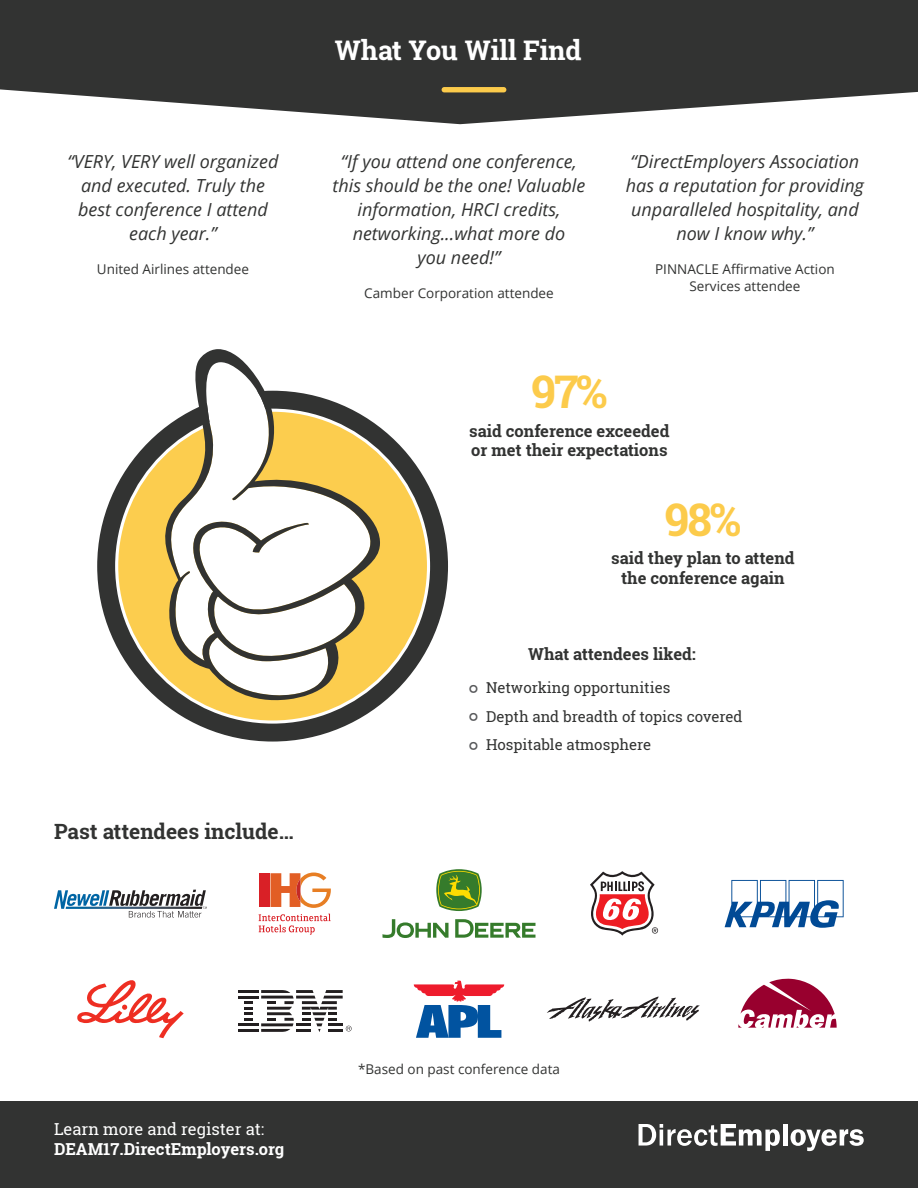
<style>
.page{position:relative;width:918px;height:1188px;background:#fff}
.page>*{position:absolute;margin:0;border:0;box-sizing:border-box;transform-origin:0 0}
.number_callouts{font:700 45px "Roboto Slab";color:#fccb4b}
.t1{font:700 27px "Roboto Slab";color:#fff}
.t2{font:700 21px "Roboto Slab";color:#323332}
.quote{font:italic 18px/24px "Open Sans";color:#323332;text-align:center}
.t3{font:700 16.5px/19.8px "Roboto Slab";color:#323332;text-align:center}
.t4{font:700 16.5px/19.8px "Roboto Slab";color:#fff}
.t5{font:15px "Roboto Slab";color:#323332}
.cite{font:13.5px/16.2px "Open Sans";color:#323332;text-align:center}
.s1{font-family:"Helvetica Neue LT Std";font-stretch:condensed;font-size:27px;color:#57585a}
.s2{font-weight:400}
</style>
<div class="page">
<div style="left:97px;top:391px;width:351px;height:351px;background:#323332;border-radius:50%"></div>
<div style="left:117px;top:410px;width:312px;height:312px;background:#fccd4e;border-radius:50%"></div>
<svg style="left:161px;top:349px;width:219px;height:355px;fill:#fff"></svg>
<svg style="left:455px;top:919px;width:81px;height:19px"></svg>
<svg style="left:382px;top:919px;width:67px;height:19px"></svg>
<svg style="left:436px;top:869px;width:46px;height:42px;background:#749e41"></svg>
<svg style="left:54px;top:890px;width:153px;height:28px"></svg>
<svg style="left:725px;top:880px;width:119px;height:48px"></svg>
<svg style="left:590px;top:871px;width:68px;height:65px"></svg>
<svg style="left:259px;top:914px;width:72px;height:21px"></svg>
<svg style="left:270px;top:873px;width:61px;height:35px"></svg>
<div style="left:259px;top:873px;width:10px;height:34px;background:#d92026"></div>
<svg style="left:414px;top:981px;width:90px;height:57px"></svg>
<svg style="left:77px;top:980px;width:107px;height:58px"></svg>
<svg style="left:738px;top:978px;width:99px;height:50px"></svg>
<svg style="left:547px;top:997px;width:153px;height:25px"></svg>
<hr style="left:238px;top:990px;width:20px;height:3px;background:#231f20">
<hr style="left:238px;top:996px;width:20px;height:3px;background:#231f20">
<svg style="left:244px;top:1001px;width:8px;height:20px"></svg>
<hr style="left:238px;top:1023px;width:20px;height:3px;background:#231f20">
<hr style="left:238px;top:1029px;width:20px;height:3px;background:#231f20">
<svg style="left:261px;top:990px;width:91px;height:42px"></svg>
<div style="left:0;top:1102px;width:918px;height:86px;background:#323332"></div>
<svg style="left:639px;top:1124px;width:141px;height:27px"></svg>
<div style="left:783px;top:1124px;width:5px;height:22px;background:#fff"></div>
<svg style="left:791px;top:1129px;width:73px;height:22px"></svg>
<svg style="left:0;top:0;width:918px;height:124px;background:#4d4e4d"></svg>
<div style="left:442px;top:87px;width:64px;height:5px;background:#fccb4b;border-radius:3px"></div>
<p class="quote" style="left:68px;top:149px;width:212px">“VERY, VERY well organized and executed. Truly the best conference I attend each year.”</p>
<p class="cite" style="left:97px;top:261px;width:154px">United Airlines attendee</p>
<h2 class="t2" style="left:54px;top:817px;width:241px">Past attendees include…</h2>
<h1 class="t1" style="left:335px;top:32px;width:248px">What You Will Find</h1>
<p class="quote" style="left:333px;top:149px;width:254px">“If you attend one conference, this should be the one! Valuable information, HRCI credits, networking...what more do<br>you need!”</p>
<p class="cite" style="left:364px;top:285px;width:191px">Camber Corporation attendee</p>
<p class="quote" style="left:626px;top:149px;width:240px">“DirectEmployers Association has a reputation for providing unparalleled hospitality, and now I know why.”</p>
<p class="cite" style="left:655px;top:261px;width:181px">PINNACLE Affirmative Action<br>Services attendee</p>
<p class="number_callouts" style="left:531px;top:361px;width:78px">97%</p>
<h2 class="t3" style="left:469px;top:420px;width:202px;text-align:left">said conference exceeded or met their expectations</h2>
<p class="number_callouts" style="left:665px;top:489px;width:78px">98%</p>
<h2 class="t3" style="left:611px;top:548px;width:185px">said they plan to attend the conference again</h2>
<h2 class="t3" style="left:528px;top:644px;width:169px">What attendees liked:</h2>
<p class="t5" style="left:468px;top:677px;width:204px"><span class="s1">°</span> Networking opportunities</p>
<p class="t5" style="left:468px;top:706px;width:276px"><span class="s1">°</span> Depth and breadth of topics covered</p>
<p class="t5" style="left:468px;top:734px;width:185px"><span class="s1">°</span> Hospitable atmosphere</p>
<p class="t4" style="left:54px;top:1119px;width:232px"><span class="s2">Learn more and register at:<br></span>DEAM17.DirectEmployers.org</p>
<p class="cite" style="left:358px;top:1061px;width:203px">*Based on past conference data</p>
</div>
